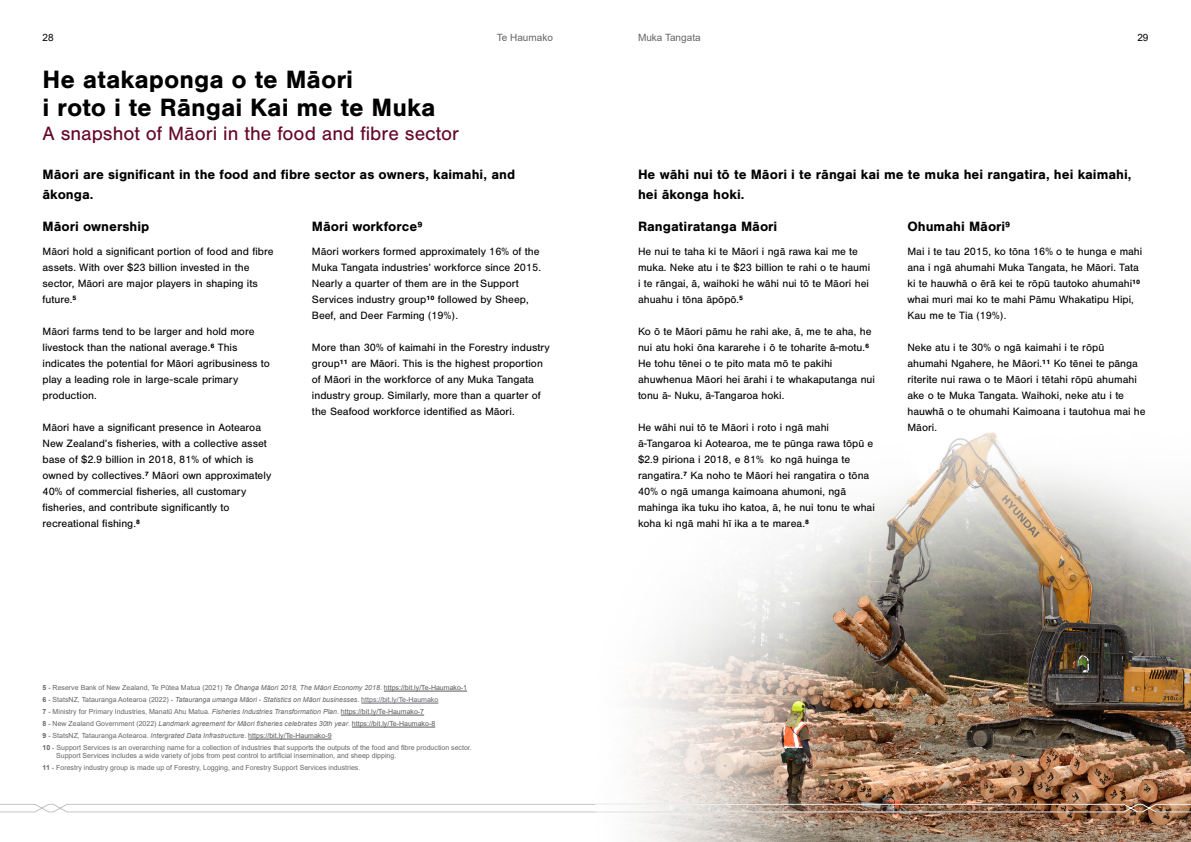
<style>
.page{position:relative;width:1191px;height:842px;background:#fff}
.page>*{position:absolute;margin:0;border:0;box-sizing:border-box;transform-origin:0 0}
.t1{font:700 26px/28px "Nimbus San";color:#000}
.t2{font:20px "Nimbus San";color:#650726}
.t3{font:700 14px/20px "Nimbus San";color:#000}
.t4{font:11px/16px "Nimbus San";color:#000}
.t5{font:10px "Arial";color:#656669}
.t6{font:10px "Arial";color:#000}
.t7{font:7px/12px "Arial";color:#656669}
.s1{font-weight:700}
.s2{font-style:italic}
.s3{color:#58595b}
</style>
<div class="page">
<img style="left:0;top:432px;width:1191px;height:410px">
<img style="left:0;top:804px;width:1191px;height:8px">
<hr style="left:384px;top:691px;width:83px;height:1px;background:#58595b">
<hr style="left:361px;top:703px;width:77px;height:1px;background:#656669">
<hr style="left:341px;top:715px;width:83px;height:1px;background:#58595b">
<hr style="left:352px;top:727px;width:83px;height:1px;background:#58595b">
<hr style="left:248px;top:739px;width:83px;height:1px;background:#58595b">
<p class="t6" style="left:43px;top:31px;width:13px">28</p>
<p class="t5" style="left:497px;top:31px;width:58px">Te Haumako</p>
<p class="t5" style="left:638px;top:31px;width:64px">Muka Tangata</p>
<p class="t6" style="left:1137px;top:31px;width:13px">29</p>
<h1 class="t1" style="left:43px;top:66px;width:394px">He atakaponga o te Māori<br>i roto i te Rāngai Kai me te Muka</h1>
<h2 class="t2" style="left:43px;top:123px;width:418px">A snapshot of Māori in the food and fibre sector</h2>
<p class="t3" style="left:43px;top:165px;width:474px">Māori are significant in the food and fibre sector as owners, kaimahi, and ākonga.</p>
<p class="t3" style="left:638px;top:165px;width:495px">He wāhi nui tō te Māori i te rāngai kai me te muka hei rangatira, hei kaimahi, hei ākonga hoki.</p>
<p class="t3" style="left:43px;top:216px;width:108px">Māori ownership</p>
<p class="t4" style="left:43px;top:243px;width:232px">Māori hold a significant portion of food and fibre assets. With over $23 billion invested in the sector, Māori are major players in shaping its future.<span class="s1">⁵</span></p>
<p class="t4" style="left:43px;top:323px;width:229px">Māori farms tend to be larger and hold more livestock than the national average.<span class="s1">⁶</span> This indicates the potential for Māori agribusiness to play a leading role in large-scale primary production.</p>
<p class="t4" style="left:43px;top:419px;width:230px">Māori have a significant presence in Aotearoa New Zealand’s fisheries, with a collective asset base of $2.9 billion in 2018, 81% of which is owned by collectives.<span class="s1">⁷</span> Māori own approximately 40% of commercial fisheries, all customary fisheries, and contribute significantly to recreational fishing.<span class="s1">⁸</span></p>
<p class="t3" style="left:312px;top:216px;width:112px">Māori workforce⁹</p>
<p class="t4" style="left:312px;top:243px;width:231px">Māori workers formed approximately 16% of the Muka Tangata industries’ workforce since 2015.<br>Nearly a quarter of them are in the Support Services industry group<span class="s1">¹⁰</span> followed by Sheep, Beef, and Deer Farming (19%).</p>
<p class="t4" style="left:312px;top:339px;width:239px">More than 30% of kaimahi in the Forestry industry group<span class="s1">¹¹</span> are Māori. This is the highest proportion of Māori in the workforce of any Muka Tangata industry group. Similarly, more than a quarter of the Seafood workforce identified as Māori.</p>
<p class="t7" style="left:43px;top:682px;width:431px"><span class="s1">5</span> - Reserve Bank of New Zealand, Te Pūtea Matua (2021) <span class="s2">Te Ōhanga Māori 2018, The Māori Economy 2018</span>. <span class="s3">https://bit.ly/Te-Haumako-1<br></span><span class="s1">6</span> - StatsNZ, Tatauranga Aotearoa (2022) - <span class="s2">Tatauranga umanga Māori - Statistics on Māori businesses</span>. https://bit.ly/Te-Haumako<br><span class="s1">7</span> - Ministry for Primary Industries, Manatū Ahu Matua. <span class="s2">Fisheries Industries Transformation Plan</span>. <span class="s3">https://bit.ly/Te-Haumako-7<br></span><span class="s1">8</span> - New Zealand Government (2022) <span class="s2">Landmark agreement for Māori fisheries celebrates 30th year</span>. <span class="s3">https://bit.ly/Te-Haumako-8<br></span><span class="s1">9</span> - StatsNZ, Tatauranga Aotearoa. <span class="s2">Intergrated Data Infrastructure</span>. <span class="s3">https://bit.ly/Te-Haumako-9<br></span><span class="s1">10</span> - Support Services is an overarching name for a collection of industries that supports the outputs of the food and fibre production sector.</p>
<p class="t7" style="left:43px;top:750px;width:355px;text-indent:14px">Support Services includes a wide variety of jobs from pest control to artificial insemination, and sheep dipping.<br><span class="s1">11</span> - Forestry industry group is made up of Forestry, Logging, and Forestry Support Services industries.</p>
<p class="t3" style="left:638px;top:216px;width:141px">Rangatiratanga Māori</p>
<p class="t4" style="left:638px;top:243px;width:234px">He nui te taha ki te Māori i ngā rawa kai me te muka. Neke atu i te $23 billion te rahi o te haumi i te rāngai, ā, waihoki he wāhi nui tō te Māori hei ahuahu i tōna āpōpō.<span class="s1">⁵</span></p>
<p class="t4" style="left:638px;top:323px;width:238px">Ko ō te Māori pāmu he rahi ake, ā, me te aha, he nui atu hoki ōna kararehe i ō te toharite ā-motu.<span class="s1">⁶<br></span>He tohu tēnei o te pito mata mō te pakihi ahuwhenua Māori hei ārahi i te whakaputanga nui tonu ā- Nuku, ā-Tangaroa hoki.</p>
<p class="t4" style="left:638px;top:419px;width:238px">He wāhi nui tō te Māori i roto i ngā mahi ā-Tangaroa ki Aotearoa, me te pūnga rawa tōpū e $2.9 piriona i 2018, e 81% ko ngā huinga te rangatira.<span class="s1">⁷</span> Ka noho te Māori hei rangatira o tōna 40% o ngā umanga kaimoana ahumoni, ngā mahinga ika tuku iho katoa, ā, he nui tonu te whai koha ki ngā mahi hī ika a te marea.<span class="s1">⁸</span></p>
<p class="t3" style="left:907px;top:216px;width:105px">Ohumahi Māori⁹</p>
<p class="t4" style="left:907px;top:243px;width:236px">Mai i te tau 2015, ko tōna 16% o te hunga e mahi ana i ngā ahumahi Muka Tangata, he Māori. Tata ki te hauwhā o ērā kei te rōpū tautoko ahumahi<span class="s1">¹⁰ </span>whai muri mai ko te mahi Pāmu Whakatipu Hipi, Kau me te Tia (19%).</p>
<p class="t4" style="left:907px;top:339px;width:240px">Neke atu i te 30% o ngā kaimahi i te rōpū ahumahi Ngahere, he Māori.<span class="s1">¹¹</span> Ko tēnei te pānga riterite nui rawa o te Māori i tētahi rōpū ahumahi ake o te Muka Tangata. Waihoki, neke atu i te hauwhā o te ohumahi Kaimoana i tautohua mai he Māori.</p>
</div>
